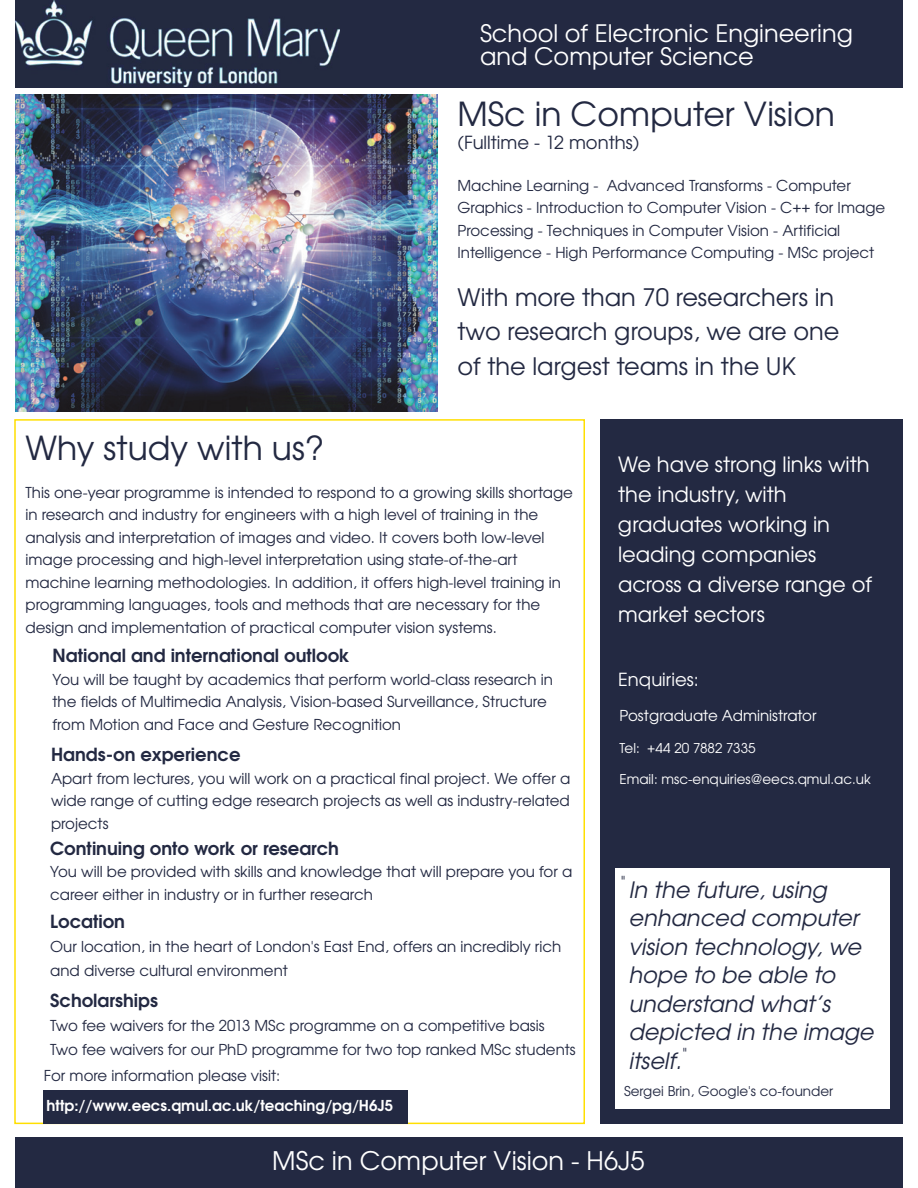
<style>
.page{position:relative;width:918px;height:1188px;background:#fff}
.page>*{position:absolute;margin:0;border:0;box-sizing:border-box;transform-origin:0 0}
.t1{font:33px "URW Gothic L";color:#232942}
.t2{font:25.5px "URW Gothic L";color:#fff}
.t3{font:24px/34.5px "URW Gothic L";color:#232942}
.t4{font:24px/22.5px "URW Gothic L";color:#fff}
.t5{font:22.5px/28.5px "URW Gothic L Book Obli";color:#232942}
.t6{font:21px/30px "URW Gothic L";color:#fff}
.t7{font:600 18px "URW Gothic L";color:#232942}
.t8{font:18px "URW Gothic L";color:#232942}
.t9{font:18px "URW Gothic L";color:#fff}
.t10{font:15px/22.5px "URW Gothic L";color:#232942}
.t11{font:600 15px "URW Gothic L";color:#fff}
.t12{font:15px "URW Gothic L";color:#fff}
.t13{font:13.5px "URW Gothic L";color:#fff}
.t14{font:13.5px "URW Gothic L";color:#232942}
</style>
<div class="page">
<div style="left:600px;top:419px;width:303px;height:705px;background:#232942"></div>
<img style="left:15px;top:94px;width:423px;height:318px">
<div style="left:15px;top:0;width:888px;height:88px;background:#232942"></div>
<div style="left:615px;top:868px;width:275px;height:240px;background:#fff"></div>
<div style="left:15px;top:1138px;width:888px;height:50px;background:#232942"></div>
<div style="left:44px;top:1091px;width:364px;height:33px;background:#232942"></div>
<img style="left:15px;top:0;width:325px;height:87px">
<h3 class="t4" style="left:480px;top:24px;width:374px">School of Electronic Engineering and Computer Science</h3>
<h1 class="t1" style="left:458px;top:102px;width:379px">MSc in Computer Vision</h1>
<p class="t8" style="left:458px;top:136px;width:183px">(Fulltime - 12 months)</p>
<p class="t10" style="left:458px;top:176px;width:429px">Machine Learning - Advanced Transforms - Computer Graphics - Introduction to Computer Vision - C++ for Image Processing - Techniques in Computer Vision - Artificial Intelligence - High Performance Computing - MSc project</p>
<h3 class="t3" style="left:458px;top:282px;width:383px">With more than 70 researchers in two research groups, we are one of the largest teams in the UK</h3>
<h1 class="t1" style="left:26px;top:435px;width:300px">Why study with us?</h1>
<p class="t10" style="left:25px;top:482px;width:549px">This one-year programme is intended to respond to a growing skills shortage in research and industry for engineers with a high level of training in the analysis and interpretation of images and video. It covers both low-level image processing and high-level interpretation using state-of-the-art machine learning methodologies. In addition, it offers high-level training in programming languages, tools and methods that are necessary for the design and implementation of practical computer vision systems.</p>
<p class="t7" style="left:52px;top:649px;width:299px">National and international outlook</p>
<p class="t10" style="left:52px;top:670px;width:502px">You will be taught by academics that perform world-class research in the fields of Multimedia Analysis, Vision-based Surveillance, Structure from Motion and Face and Gesture Recognition</p>
<p class="t7" style="left:51px;top:748px;width:191px">Hands-on experience</p>
<p class="t10" style="left:51px;top:769px;width:521px;text-align:justify">Apart from lectures, you will work on a practical final project. We offer a wide range of cutting edge research projects as well as industry-related projects</p>
<p class="t7" style="left:50px;top:841px;width:290px">Continuing onto work or research</p>
<p class="t10" style="left:50px;top:862px;width:524px">You will be provided with skills and knowledge that will prepare you for a career either in industry or in further research</p>
<p class="t7" style="left:50px;top:915px;width:76px">Location</p>
<p class="t10" style="left:50px;top:936px;width:513px;line-height:24px">Our location, in the heart of London's East End, offers an incredibly rich and diverse cultural environment</p>
<p class="t7" style="left:50px;top:994px;width:109px">Scholarships</p>
<p class="t10" style="left:50px;top:1015px;width:527px;line-height:24px">Two fee waivers for the 2013 MSc programme on a competitive basis<br>Two fee waivers for our PhD programme for two top ranked MSc students</p>
<p class="t10" style="left:44px;top:1066px;width:238px">For more information please visit:</p>
<p class="t11" style="left:46px;top:1099px;width:348px">http://www.eecs.qmul.ac.uk/teaching/pg/H6J5</p>
<h3 class="t6" style="left:618px;top:451px;width:256px">We have strong links with the industry, with graduates working in leading companies across a diverse range of market sectors</h3>
<p class="t9" style="left:618px;top:673px;width:82px">Enquiries:</p>
<p class="t12" style="left:620px;top:710px;width:199px">Postgraduate Administrator</p>
<p class="t13" style="left:620px;top:743px;width:138px">Tel: +44 20 7882 7335</p>
<p class="t13" style="left:620px;top:774px;width:253px">Email: msc-enquiries@eecs.qmul.ac.uk</p>
<h3 class="t5" style="left:628px;top:877px;width:247px">In the future, using enhanced computer vision technology, we hope to be able to understand what’s depicted in the image itself.</h3>
<p class="t14" style="left:624px;top:1086px;width:211px">Sergei Brin, Google's co-founder</p>
<h2 class="t2" style="left:272px;top:1151px;width:374px">MSc in Computer Vision - H6J5</h2>
</div>
